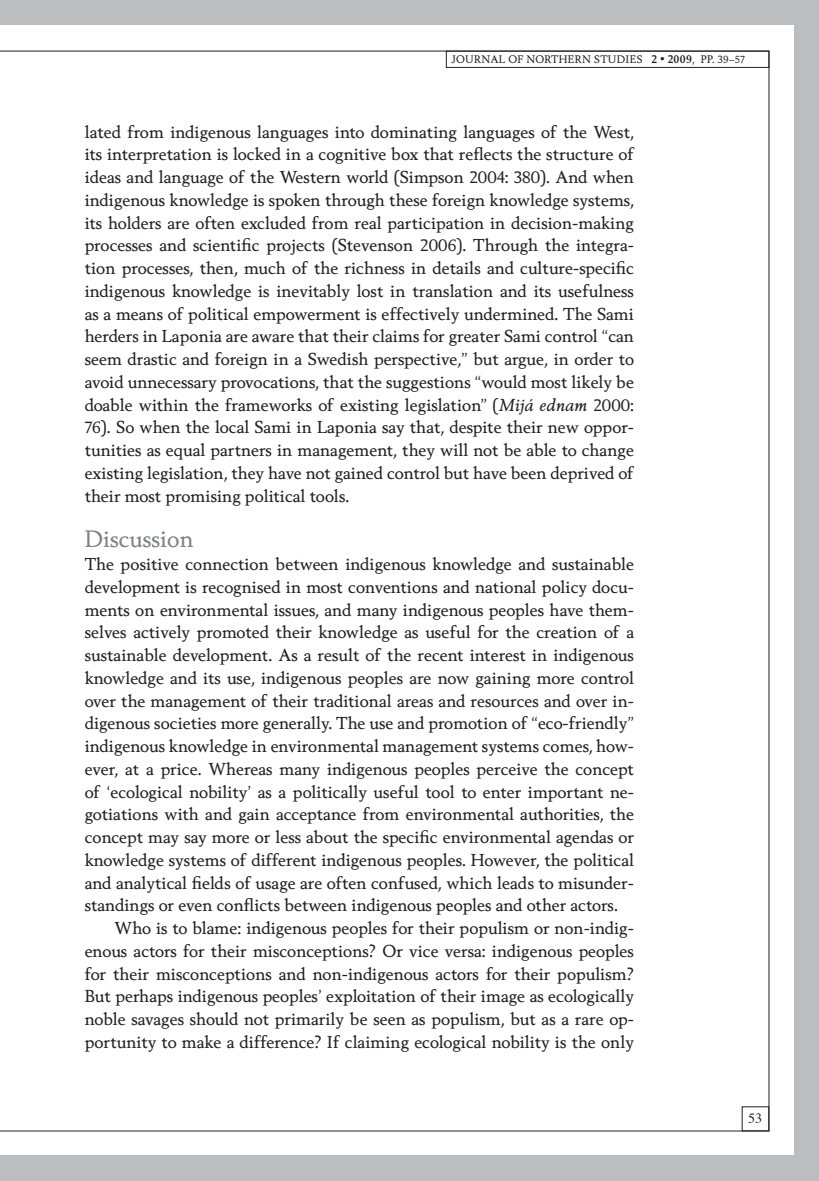
<style>
.page{position:relative;width:819px;height:1181px;background:#fff}
.page>*{position:absolute;margin:0;border:0;box-sizing:border-box;transform-origin:0 0}
.t1{font:22.75px "Berling Nova Text";color:#808285}
.t2{font:16.62px/22.8px "Berling Nova Text";color:#231f20;text-align:justify}
.t3{font:14px "Times";color:#231f20}
.t4{font:10.5px "Berling Nova Text";color:#231f20}
.s1{font-weight:700}
.s2{font-style:italic}
</style>
<div class="page">
<div style="left:794px;top:0;width:25px;height:1181px;background:#bcbdc0"></div>
<div style="left:0;top:0;width:819px;height:25px;background:#bcbdc0"></div>
<div style="left:0;top:1155px;width:819px;height:26px;background:#bcbdc0"></div>
<div style="left:446px;top:51px;width:323px;height:17px;border:1px solid #231f20"></div>
<p class="t4" style="left:451px;top:53px;width:9px">journal</p>
<p class="t4" style="left:508px;top:53px;width:27px">of northern</p>
<p class="t4" style="left:594px;top:53px;width:8px">studies</p>
<p class="t4" style="left:651px;top:53px;width:95px"><span class="s1">2</span> <sup>•</sup> <span class="s1">2009</span>, pp. 39–57</p>
<p class="t2" style="left:85px;top:120px;width:551px">lated from indigenous languages into dominating languages of the West, its interpretation is locked in a cognitive box that reflects the structure of ideas and language of the Western world (Simpson 2004: 380). And when indigenous knowledge is spoken through these foreign knowledge systems, its holders are often excluded from real participation in decision-making processes and scientific projects (Stevenson 2006). Through the integra&shy;tion processes, then, much of the richness in details and culture-specific indigenous knowledge is inevitably lost in translation and its usefulness as a means of political empowerment is effectively undermined. The Sami herders in Laponia are aware that their claims for greater Sami control “can seem drastic and foreign in a Swedish perspective,” but argue, in order to avoid unnecessary provocations, that the suggestions “would most likely be doable within the frameworks of existing legislation” (<span class="s2">Mijá ednam</span> 2000:<br>76). So when the local Sami in Laponia say that, despite their new oppor&shy;tunities as equal partners in management, they will not be able to change existing legislation, they have not gained control but have been deprived of their most promising political tools.</p>
<h1 class="t1" style="left:85px;top:524px;width:110px">Discussion</h1>
<p class="t2" style="left:85px;top:552px;width:550px">The positive connection between indigenous knowledge and sustainable</p>
<p class="t2" style="left:85px;top:575px;width:551px">development is recognised in most conventions and national policy docu-</p>
<p class="t2" style="left:85px;top:598px;width:551px">ments on environmental issues, and many indigenous peoples have them-</p>
<p class="t2" style="left:85px;top:620px;width:551px">selves actively promoted their knowledge as useful for the creation of a</p>
<p class="t2" style="left:85px;top:643px;width:550px">sustainable development. As a result of the recent interest in indigenous</p>
<p class="t2" style="left:85px;top:666px;width:550px">knowledge and its use, indigenous peoples are now gaining more control</p>
<p class="t2" style="left:85px;top:689px;width:551px">over the management of their traditional areas and resources and over in-</p>
<p class="t2" style="left:85px;top:711px;width:551px">digenous societies more generally. The use and promotion of “eco-friendly”</p>
<p class="t2" style="left:85px;top:734px;width:551px">indigenous knowledge in environmental management systems comes, how-</p>
<p class="t2" style="left:85px;top:757px;width:551px">ever, at a price. Whereas many indigenous peoples perceive the concept</p>
<p class="t2" style="left:85px;top:780px;width:551px">of ‘ecological nobility’ as a politically useful tool to enter important ne-</p>
<p class="t2" style="left:85px;top:802px;width:550px">gotiations with and gain acceptance from environmental authorities, the</p>
<p class="t2" style="left:85px;top:825px;width:550px">concept may say more or less about the specific environmental agendas or</p>
<p class="t2" style="left:85px;top:848px;width:550px">knowledge systems of different indigenous peoples. However, the political</p>
<p class="t2" style="left:85px;top:870px;width:550px">and analytical fields of usage are often confused, which leads to misunder-</p>
<p class="t2" style="left:85px;top:893px;width:534px">standings or even conflicts between indigenous peoples and other actors.</p>
<p class="t2" style="left:114px;top:916px;width:521px">Who is to blame: indigenous peoples for their populism or non-indig-</p>
<p class="t2" style="left:85px;top:939px;width:550px">enous actors for their misconceptions? Or vice versa: indigenous peoples</p>
<p class="t2" style="left:85px;top:961px;width:551px">for their misconceptions and non-indigenous actors for their populism?</p>
<p class="t2" style="left:85px;top:984px;width:551px">But perhaps indigenous peoples’ exploitation of their image as ecologically</p>
<p class="t2" style="left:85px;top:1007px;width:551px">noble savages should not primarily be seen as populism, but as a rare op-</p>
<p class="t2" style="left:85px;top:1030px;width:550px">portunity to make a difference? If claiming ecological nobility is the only</p>
<p class="t3" style="left:748px;top:1105px;width:15px">53</p>
</div>
